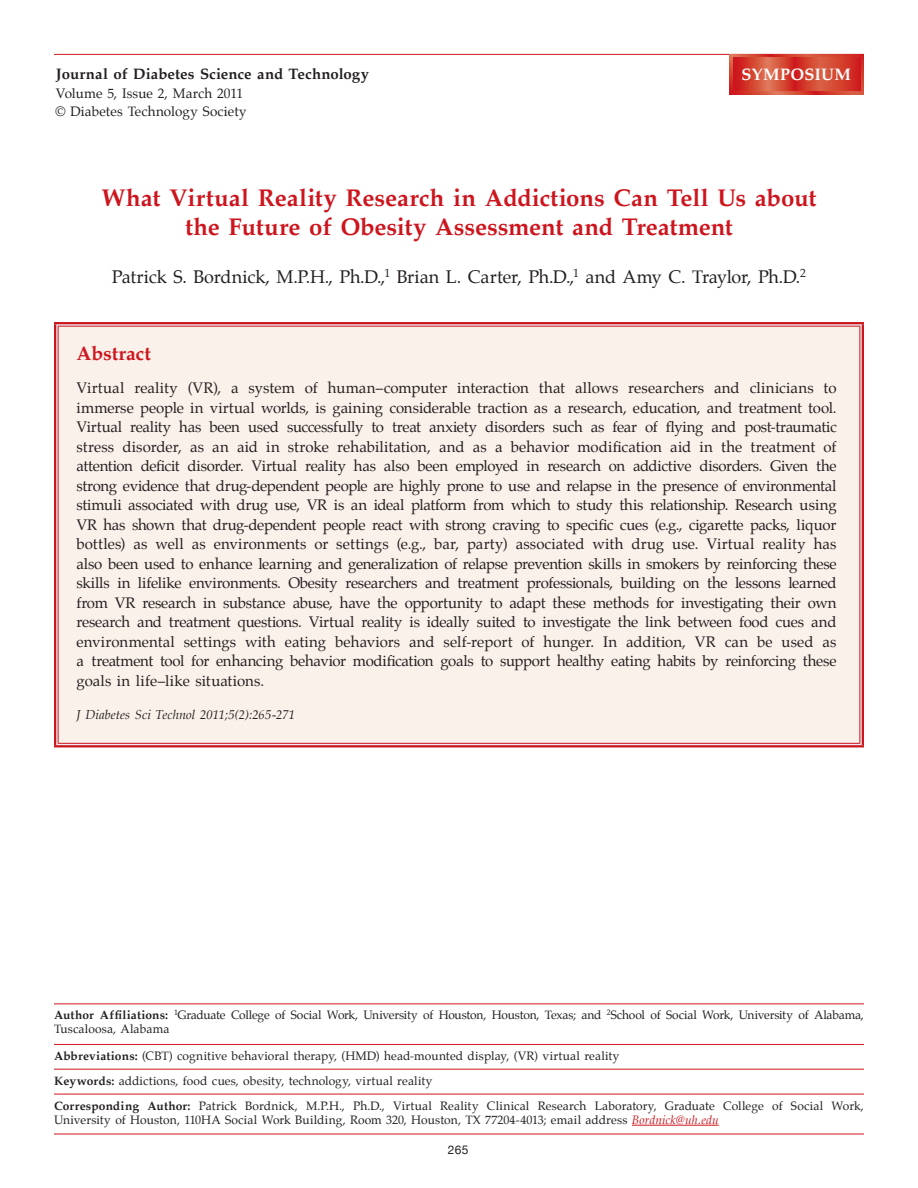
<style>
.page{position:relative;width:918px;height:1188px;background:#fff}
.page>*{position:absolute;margin:0;border:0;box-sizing:border-box;transform-origin:0 0}
.t1{font:700 24px/28.8px "Palatino";color:#cd151d;text-align:center}
.Subheads{font:700 19.5px "Palatino";letter-spacing:-.005em;color:#cd151d}
.Authors-Names{font:18px "Palatino";letter-spacing:-.015em;color:#231f20}
.t2{font:700 16.5px "Palatino";letter-spacing:.02em;color:#fff}
.Abstract_Text{font:15px/19.5px "Palatino";letter-spacing:-.005em;color:#231f20;text-align:justify}
.t3{font:700 15px "Palatino";letter-spacing:.005em;color:#231f20}
.t4{font:13.5px/18px "Palatino";letter-spacing:.005em;color:#231f20}
.Subhead2{font:italic 12.75px "Palatino";letter-spacing:.005em;color:#231f20}
.t5{font:12px/14.4px "Palatino";letter-spacing:.005em;color:#231f20}
.t6{font:12px/14.4px "Palatino";letter-spacing:-.02em;color:#231f20}
.t7{font:12px "Helvetica Neue";color:#231f20}
.s1{font-weight:700}
.s2{font-style:italic;color:#cd151d}
</style>
<div class="page">
<hr style="left:54px;top:1134px;width:810px;height:1px;background:#cd151d">
<hr style="left:632px;top:1125px;width:87px;height:1px;background:#cd151d">
<hr style="left:54px;top:1003px;width:810px;height:1px;background:#cd151d">
<hr style="left:54px;top:1044px;width:810px;height:1px;background:#cd151d">
<hr style="left:54px;top:1069px;width:810px;height:1px;background:#cd151d">
<hr style="left:54px;top:1094px;width:810px;height:1px;background:#cd151d">
<div style="left:56px;top:324px;width:806px;height:421px;background:#fbf1eb"></div>
<div style="left:54px;top:322px;width:810px;height:5px;background:#e3acb1"></div>
<svg style="left:56px;top:327px;width:2px;height:416px"></svg>
<svg style="left:860px;top:327px;width:2px;height:416px"></svg>
<hr style="left:54px;top:743px;width:810px;height:4px;background:#ededf1">
<hr style="left:54px;top:322px;width:810px;height:2px;background:#cd151d">
<hr style="left:58px;top:326px;width:802px;height:1px;background:#cd151d">
<hr style="left:54px;top:324px;width:2px;height:421px;background:#cd151d">
<hr style="left:58px;top:327px;width:1px;height:416px;background:#cd151d">
<hr style="left:859px;top:327px;width:1px;height:416px;background:#cd151d">
<hr style="left:862px;top:324px;width:2px;height:421px;background:#cd151d">
<hr style="left:58px;top:743px;width:802px;height:1px;background:#cd151d">
<hr style="left:54px;top:745px;width:810px;height:2px;background:#cd151d">
<hr style="left:54px;top:54px;width:810px;height:1px;background:#cd151d">
<svg style="left:730px;top:54px;width:134px;height:40px"></svg>
<svg style="left:733px;top:57px;width:128px;height:34px;background:#d44231"></svg>
<p class="t3" style="left:56px;top:61px;width:315px">Journal of Diabetes Science and Technology</p>
<p class="t4" style="left:55px;top:85px;width:193px">Volume 5, Issue 2, March 2011 © Diabetes Technology Society</p>
<p class="t2" style="left:741px;top:61px;width:111px">SYMPOSIUM</p>
<p class="t1" style="left:101px;top:183px;width:717px">What Virtual Reality Research in Addictions Can Tell Us about the Future of Obesity Assessment and Treatment</p>
<p class="Authors-Names" style="left:112px;top:262px;width:696px">Patrick S. Bordnick, M.P.H., Ph.D.,<sup>1</sup> Brian L. Carter, Ph.D.,<sup>1</sup> and Amy C. Traylor, Ph.D.<sup>2</sup></p>
<p class="Subheads" style="left:76px;top:337px;width:76px">Abstract</p>
<p class="Abstract_Text" style="left:76px;top:379px;width:762px">Virtual reality (VR), a system of human–computer interaction that allows researchers and clinicians to immerse people in virtual worlds, is gaining considerable traction as a research, education, and treatment tool.<br>Virtual reality has been used successfully to treat anxiety disorders such as fear of flying and post-traumatic stress disorder, as an aid in stroke rehabilitation, and as a behavior modification aid in the treatment of attention deficit disorder. Virtual reality has also been employed in research on addictive disorders. Given the strong evidence that drug-dependent people are highly prone to use and relapse in the presence of environmental stimuli associated with drug use, VR is an ideal platform from which to study this relationship. Research using VR has shown that drug-dependent people react with strong craving to specific cues (e.g., cigarette packs, liquor bottles) as well as environments or settings (e.g., bar, party) associated with drug use. Virtual reality has also been used to enhance learning and generalization of relapse prevention skills in smokers by reinforcing these skills in lifelike environments. Obesity researchers and treatment professionals, building on the lessons learned from VR research in substance abuse, have the opportunity to adapt these methods for investigating their own research and treatment questions. Virtual reality is ideally suited to investigate the link between food cues and environmental settings with eating behaviors and self-report of hunger. In addition, VR can be used as a treatment tool for enhancing behavior modification goals to support healthy eating habits by reinforcing these goals in life–like situations.</p>
<p class="Subhead2" style="left:76px;top:704px;width:220px">J Diabetes Sci Technol 2011;5(2):265-271</p>
<p class="t6" style="left:54px;top:1008px;width:811px"><span class="s1">Author Affiliations:</span> <sup>1</sup>Graduate College of Social Work, University of Houston, Houston, Texas; and <sup>2</sup>School of Social Work, University of Alabama,<br>Tuscaloosa, Alabama</p>
<p class="t5" style="left:54px;top:1048px;width:567px"><span class="s1">Abbreviations:</span> (CBT) cognitive behavioral therapy, (HMD) head-mounted display, (VR) virtual reality</p>
<p class="t5" style="left:54px;top:1073px;width:380px"><span class="s1">Keywords:</span> addictions, food cues, obesity, technology, virtual reality</p>
<p class="t5" style="left:54px;top:1098px;width:811px"><span class="s1">Corresponding Author:</span> Patrick Bordnick, M.P.H., Ph.D., Virtual Reality Clinical Research Laboratory, Graduate College of Social Work,<br>University of Houston, 110HA Social Work Building, Room 320, Houston, TX 77204-4013; email address <span class="s2">Bordnick@uh.edu</span></p>
<p class="t7" style="left:448px;top:1143px;width:22px">265</p>
</div>
